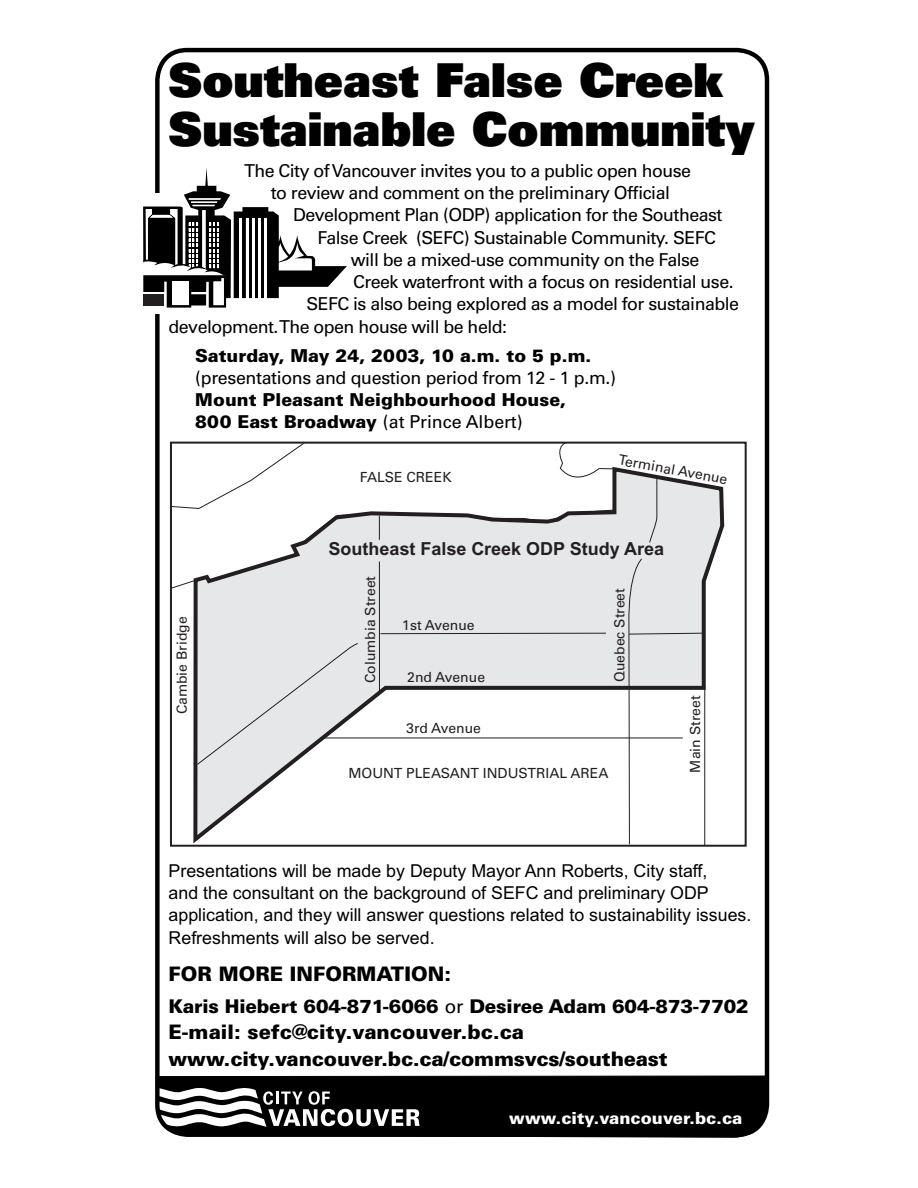
<style>
.page{position:relative;width:918px;height:1188px;background:#fff}
.page>*{position:absolute;margin:0;border:0;box-sizing:border-box;transform-origin:0 0}
.t1{font:900 46.8px/48.9px "Univers";color:#000}
.t2{font:900 20.1px/26.7px "Univers";letter-spacing:-.01em;color:#000}
.t3{font:900 18.9px "Univers";letter-spacing:-.01em;color:#000}
.t4{font:700 18px "Arial";color:#231f20}
.t5{font:17.85px/22.2px "Univers";letter-spacing:-.03em;color:#000;text-align:center}
.t6{font:17.85px/22.2px "Arial";color:#000}
.t7{font:900 17.85px/22.2px "Univers";color:#000}
.t8{font:900 16.65px "Univers";color:#fff}
.t9{font:13.95px "Univers";color:#231f20}
.s1{font-weight:400}
</style>
<div class="page">
<svg style="left:155px;top:1076px;width:615px;height:62px;background:#242424"></svg>
<div style="left:155px;top:48px;width:614px;height:1089px;border:4px solid #000;border-radius:30px"></div>
<div style="left:144px;top:194px;width:25px;height:120px;background:#fff"></div>
<svg style="left:191px;top:464px;width:534px;height:380px"></svg>
<svg style="left:378px;top:477px;width:280px;height:367px"></svg>
<svg style="left:197px;top:633px;width:506px;height:132px"></svg>
<hr style="left:323px;top:738px;width:360px;height:1px;background:#231f20">
<hr style="left:704px;top:686px;width:1px;height:159px;background:#231f20">
<div style="left:170px;top:442px;width:577px;height:405px;border:2px solid #231f20"></div>
<svg style="left:143px;top:168px;width:204px;height:140px"></svg>
<hr style="left:265px;top:218px;width:2px;height:80px;background:#fff">
<hr style="left:252px;top:218px;width:2px;height:80px;background:#fff">
<hr style="left:240px;top:218px;width:2px;height:80px;background:#fff">
<hr style="left:258px;top:218px;width:3px;height:80px;background:#fff">
<hr style="left:246px;top:218px;width:2px;height:80px;background:#fff">
<h1 class="t1" style="left:169px;top:60px;width:588px">Southeast False Creek<br>Sustainable Community</h1>
<p class="t5" style="left:244px;top:161px;width:448px">The City of Vancouver invites you to a public open house to review and comment on the preliminary Official</p>
<p class="t5" style="left:293px;top:206px;width:431px">Development Plan (ODP) application for the Southeast</p>
<p class="t5" style="left:318px;top:228px;width:400px">False Creek (SEFC) Sustainable Community. SEFC</p>
<p class="t5" style="left:351px;top:250px;width:350px">will be a mixed-use community on the False</p>
<p class="t5" style="left:353px;top:272px;width:382px">Creek waterfront with a focus on residential use.</p>
<p class="t5" style="left:306px;top:295px;width:434px">SEFC is also being explored as a model for sustainable</p>
<p class="t5" style="left:169px;top:317px;width:340px">development. The open house will be held:</p>
<p class="t7" style="left:195px;top:346px;width:398px">Saturday, May 24, 2003, 10 a.m. to 5 p.m.</p>
<p class="t5" style="left:195px;top:368px;width:422px">(presentations and question period from 12 - 1 p.m.)</p>
<p class="t7" style="left:195px;top:390px;width:372px">Mount Pleasant Neighbourhood House,<br>800 East Broadway <span class="s1">(at Prince Albert)</span></p>
<p class="t9" style="left:360px;top:472px;width:93px">FALSE CREEK</p>
<p class="t9" style="left:619px;top:455px;width:112px;rotate:10deg">Terminal Avenue</p>
<p class="t9" style="left:177px;top:714px;width:99px;rotate:-90deg">Cambie Bridge</p>
<p class="t4" style="left:329px;top:542px;width:337px">Southeast False Creek ODP Study Area</p>
<p class="t9" style="left:365px;top:683px;width:109px;rotate:-90deg">Columbia Street</p>
<p class="t9" style="left:402px;top:620px;width:74px">1st Avenue</p>
<p class="t9" style="left:407px;top:672px;width:79px">2nd Avenue</p>
<p class="t9" style="left:406px;top:723px;width:76px">3rd Avenue</p>
<p class="t9" style="left:614px;top:682px;width:95px;rotate:-90deg">Quebec Street</p>
<p class="t9" style="left:348px;top:768px;width:262px">MOUNT PLEASANT INDUSTRIAL AREA</p>
<p class="t9" style="left:690px;top:773px;width:78px;rotate:-90deg">Main Street</p>
<p class="t6" style="left:169px;top:861px;width:584px">Presentations will be made by Deputy Mayor Ann Roberts, City staff,<br>and the consultant on the background of SEFC and preliminary ODP application, and they will answer questions related to sustainability issues.<br>Refreshments will also be served.</p>
<p class="t2" style="left:169px;top:963px;width:284px">FOR MORE INFORMATION:</p>
<p class="t3" style="left:169px;top:999px;width:582px">Karis Hiebert 604-871-6066 <span class="s1">or</span> Desiree Adam 604-873-7702</p>
<p class="t2" style="left:169px;top:1021px;width:501px">E-mail: sefc@city.vancouver.bc.ca www.city.vancouver.bc.ca/commsvcs/southeast</p>
<p class="t8" style="left:509px;top:1112px;width:235px">www.city.vancouver.bc.ca</p>
</div>
